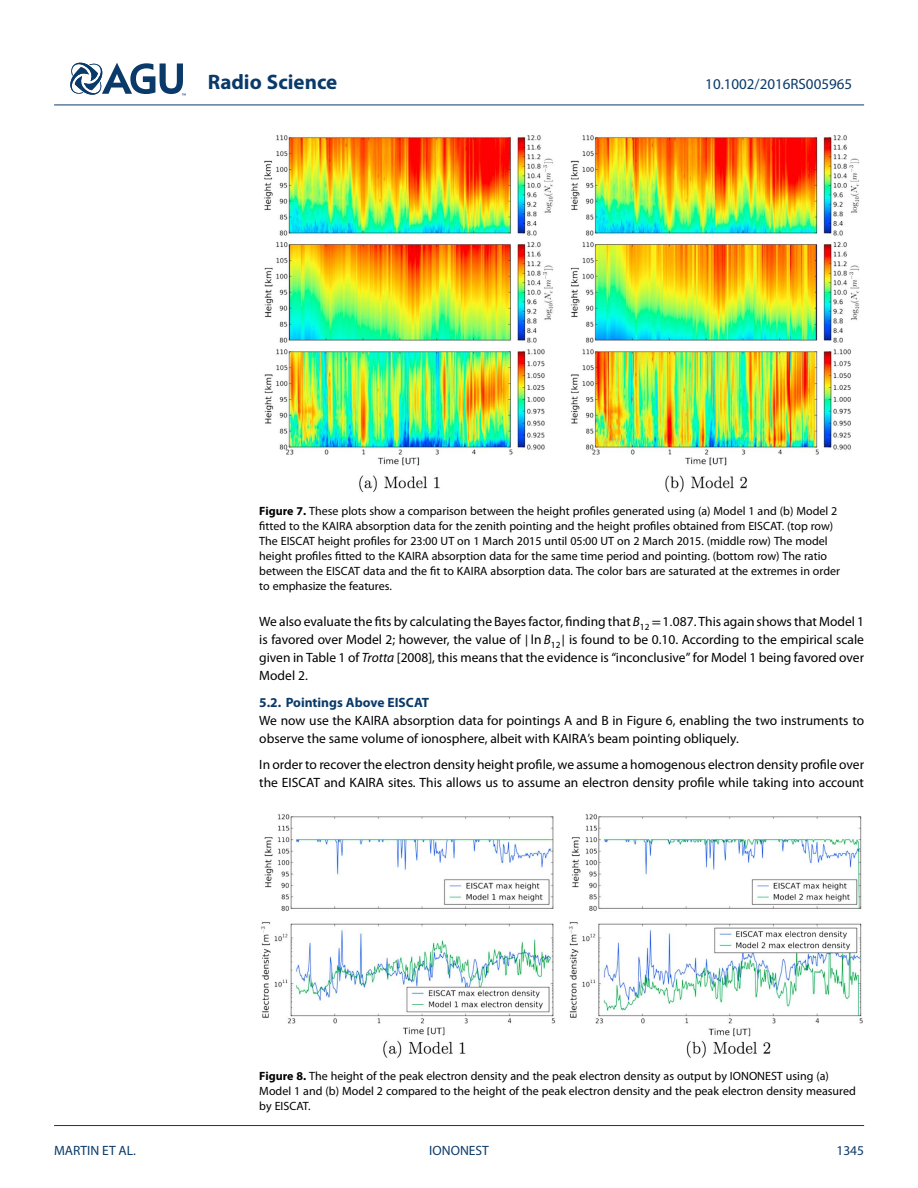
<style>
.page{position:relative;width:918px;height:1188px;background:#fff}
.page>*{position:absolute;margin:0;border:0;box-sizing:border-box;transform-origin:0 0}
.t1{font:700 21px "Myriad Pro";color:#0a3a69}
.t2{font:15px "Myriad Pro";color:#0a3a69}
.t3{font:13.5px/18px "Myriad Pro";color:#000}
.t4{font:700 13.5px "Myriad Pro";color:#0a3a69}
.t5{font:13.5px "Myriad Pro";color:#0a3a69}
.t6{font:12px/15px "Myriad Pro";color:#000}
.s1{font-weight:700}
.s2{font-style:italic}
.s3{font-family:"STIX Math"}
.s4{font-family:"STIX Math";font-style:italic}
.s5{font-family:"STIX Math Extensions"}
</style>
<div class="page">
<svg style="left:70px;top:62px;width:116px;height:34px"></svg>
<hr style="left:54px;top:105px;width:810px;height:1px;background:#0a3a69">
<img style="left:264px;top:135px;width:596px;height:358px">
<img style="left:261px;top:814px;width:602px;height:244px">
<hr style="left:54px;top:1125px;width:810px;height:1px;background:#0a3a69">
<h1 class="t1" style="left:208px;top:73px;width:131px">Radio Science</h1>
<p class="t2" style="left:705px;top:78px;width:148px">10.1002/2016RS005965</p>
<p class="t6" style="left:259px;top:504px;width:582px"><span class="s1">Figure 7.</span> These plots show a comparison between the height profiles generated using (a) Model 1 and (b) Model 2 fitted to the KAIRA absorption data for the zenith pointing and the height profiles obtained from EISCAT. (top row)<br>The EISCAT height profiles for 23:00 UT on 1 March 2015 until 05:00 UT on 2 March 2015. (middle row) The model height profiles fitted to the KAIRA absorption data for the same time period and pointing. (bottom row) The ratio between the EISCAT data and the fit to KAIRA absorption data. The color bars are saturated at the extremes in order to emphasize the features.</p>
<p class="t3" style="left:259px;top:614px;width:606px;text-align:justify">We also evaluate the fits by calculating the Bayes factor, finding that <span class="s2">B</span><sub>12</sub> <span class="s3">=</span>1<span class="s4">.</span>087. This again shows that Model 1 is favored over Model 2; however, the value of <span class="s5">|</span> ln <span class="s2">B</span><sub>12</sub><span class="s5">|</span> is found to be 0.10. According to the empirical scale given in Table 1 of <span class="s2">Trotta</span> [2008], this means that the evidence is “inconclusive” for Model 1 being favored over Model 2.</p>
<p class="t4" style="left:259px;top:697px;width:171px">5.2. Pointings Above EISCAT</p>
<p class="t3" style="left:259px;top:713px;width:606px">We now use the KAIRA absorption data for pointings A and B in Figure 6, enabling the two instruments to observe the same volume of ionosphere, albeit with KAIRA’s beam pointing obliquely.</p>
<p class="t3" style="left:259px;top:756px;width:606px">In order to recover the electron density height profile, we assume a homogenous electron density profile over the EISCAT and KAIRA sites. This allows us to assume an electron density profile while taking into account</p>
<p class="t6" style="left:259px;top:1069px;width:598px"><span class="s1">Figure 8.</span> The height of the peak electron density and the peak electron density as output by IONONEST using (a)<br>Model 1 and (b) Model 2 compared to the height of the peak electron density and the peak electron density measured by EISCAT.</p>
<p class="t5" style="left:54px;top:1145px;width:83px">MARTIN ET AL.</p>
<p class="t5" style="left:429px;top:1145px;width:61px">IONONEST</p>
<p class="t5" style="left:836px;top:1145px;width:29px">1345</p>
</div>
